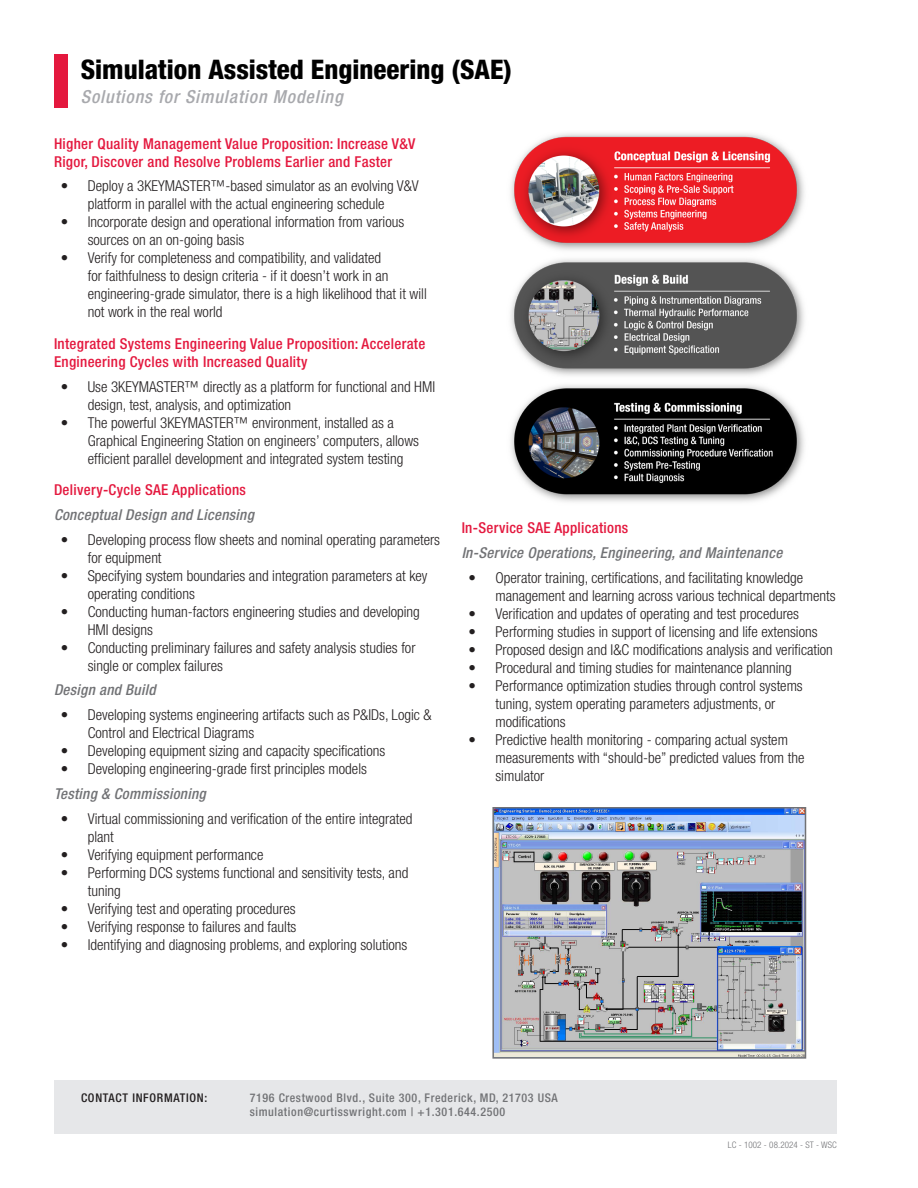
<style>
.page{position:relative;width:918px;height:1188px;background:#fff}
.page>*{position:absolute;margin:0;border:0;box-sizing:border-box;transform-origin:0 0}
.t1{font:800 condensed 27px "Helvetica Neue LT Std";color:#000}
.t2{font:italic 500 condensed 18px "Helvetica Neue LT Std";letter-spacing:.05em;color:#a8a9ad}
.t3{font:300 condensed 15px/18px "Helvetica Neue LT Std";color:#231f20}
.t4{font:500 condensed 15px/18px "Helvetica Neue LT Std";letter-spacing:.02em;color:#e4183e}
.t5{font:italic 500 condensed 15px "Helvetica Neue LT Std";letter-spacing:.02em;color:#717275}
.t6{font:500 condensed 12px "Helvetica Neue LT Std";letter-spacing:.05em;color:#717275}
.t7{font:500 condensed 12px "Helvetica Neue LT Std";letter-spacing:.06em;color:#231f20}
.t8{font:300 condensed 9px "Helvetica Neue LT Std";letter-spacing:.01em;color:#717275}
</style>
<div class="page">
<div style="left:54px;top:1080px;width:783px;height:54px;background:#e6e7e9"></div>
<div style="left:54px;top:54px;width:14px;height:54px;background:#e4183e"></div>
<img style="left:495px;top:810px;width:308px;height:246px">
<div style="left:492px;top:807px;width:314px;height:252px;border:2px solid #717275"></div>
<img style="left:510px;top:133px;width:294px;height:369px">
<p class="t1" style="left:81px;top:52px;width:433px">Simulation Assisted Engineering (SAE)</p>
<p class="t2" style="left:81px;top:86px;width:264px">Solutions for Simulation Modeling</p>
<h1 class="t4" style="left:54px;top:134px;width:363px">Higher Quality Management Value Proposition: Increase V&amp;V<br>Rigor, Discover and Resolve Problems Earlier and Faster</h1>
<p class="t3" style="left:61px;top:177px;width:359px;text-align:center">• Deploy a 3KEYMASTER™-based simulator as an evolving V&amp;V platform in parallel with the actual engineering schedule</p>
<p class="t3" style="left:88px;top:213px;width:318px;text-indent:-27px">• Incorporate design and operational information from various sources on an on-going basis</p>
<p class="t3" style="left:88px;top:249px;width:341px;text-indent:-27px">• Verify for completeness and compatibility, and validated<br>for faithfulness to design criteria - if it doesn’t work in an engineering-grade simulator, there is a high likelihood that it will not work in the real world</p>
<h1 class="t4" style="left:54px;top:334px;width:373px">Integrated Systems Engineering Value Proposition: Accelerate<br>Engineering Cycles with Increased Quality</h1>
<p class="t3" style="left:88px;top:377px;width:349px;text-indent:-27px">• Use 3KEYMASTER™ directly as a platform for functional and HMI design, test, analysis, and optimization</p>
<p class="t3" style="left:88px;top:413px;width:333px;text-indent:-27px">• The powerful 3KEYMASTER™ environment, installed as a<br>Graphical Engineering Station on engineers’ computers, allows efficient parallel development and integrated system testing</p>
<h1 class="t4" style="left:54px;top:480px;width:194px">Delivery-Cycle SAE Applications</h1>
<h2 class="t5" style="left:54px;top:505px;width:201px">Conceptual Design and Licensing</h2>
<p class="t3" style="left:88px;top:530px;width:354px;text-indent:-27px">• Developing process flow sheets and nominal operating parameters for equipment</p>
<p class="t3" style="left:88px;top:566px;width:341px;text-indent:-27px">• Specifying system boundaries and integration parameters at key operating conditions</p>
<p class="t3" style="left:88px;top:602px;width:334px;text-indent:-27px">• Conducting human-factors engineering studies and developing<br>HMI designs</p>
<p class="t3" style="left:88px;top:638px;width:329px;text-indent:-27px">• Conducting preliminary failures and safety analysis studies for single or complex failures</p>
<h2 class="t5" style="left:54px;top:681px;width:103px">Design and Build</h2>
<p class="t3" style="left:88px;top:706px;width:345px;text-indent:-27px">• Developing systems engineering artifacts such as P&amp;IDs, Logic &amp;<br>Control and Electrical Diagrams</p>
<p class="t3" style="left:61px;top:742px;width:326px">• Developing equipment sizing and capacity specifications</p>
<p class="t3" style="left:61px;top:760px;width:308px">• Developing engineering-grade first principles models</p>
<h2 class="t5" style="left:54px;top:784px;width:153px">Testing &amp; Commissioning</h2>
<p class="t3" style="left:88px;top:809px;width:326px;text-indent:-27px">• Virtual commissioning and verification of the entire integrated plant</p>
<p class="t3" style="left:61px;top:845px;width:204px">• Verifying equipment performance</p>
<p class="t3" style="left:88px;top:863px;width:322px;text-indent:-27px">• Performing DCS systems functional and sensitivity tests, and tuning</p>
<p class="t3" style="left:61px;top:899px;width:236px">• Verifying test and operating procedures</p>
<p class="t3" style="left:61px;top:917px;width:237px">• Verifying response to failures and faults</p>
<p class="t3" style="left:61px;top:935px;width:348px">• Identifying and diagnosing problems, and exploring solutions</p>
<h1 class="t4" style="left:462px;top:519px;width:168px">In-Service SAE Applications</h1>
<h2 class="t5" style="left:462px;top:544px;width:322px">In-Service Operations, Engineering, and Maintenance</h2>
<p class="t3" style="left:495px;top:568px;width:342px;text-indent:-27px">• Operator training, certifications, and facilitating knowledge management and learning across various technical departments</p>
<p class="t3" style="left:468px;top:604px;width:332px">• Verification and updates of operating and test procedures</p>
<p class="t3" style="left:468px;top:622px;width:351px">• Performing studies in support of licensing and life extensions</p>
<p class="t3" style="left:468px;top:640px;width:366px">• Proposed design and I&amp;C modifications analysis and verification</p>
<p class="t3" style="left:468px;top:658px;width:325px">• Procedural and timing studies for maintenance planning</p>
<p class="t3" style="left:495px;top:676px;width:309px;text-indent:-27px">• Performance optimization studies through control systems tuning, system operating parameters adjustments, or modifications</p>
<p class="t3" style="left:495px;top:730px;width:311px;text-indent:-27px">• Predictive health monitoring - comparing actual system measurements with “should-be” predicted values from the simulator</p>
<p class="t7" style="left:81px;top:1091px;width:128px">CONTACT INFORMATION:</p>
<p class="t6" style="left:250px;top:1091px;width:310px">7196 Crestwood Blvd., Suite 300, Frederick, MD, 21703 USA</p>
<p class="t6" style="left:250px;top:1105px;width:257px">simulation@curtisswright.com | +1.301.644.2500</p>
<p class="t8" style="left:728px;top:1139px;width:111px">LC - 1002 - 08.2024 - ST - WSC</p>
</div>
